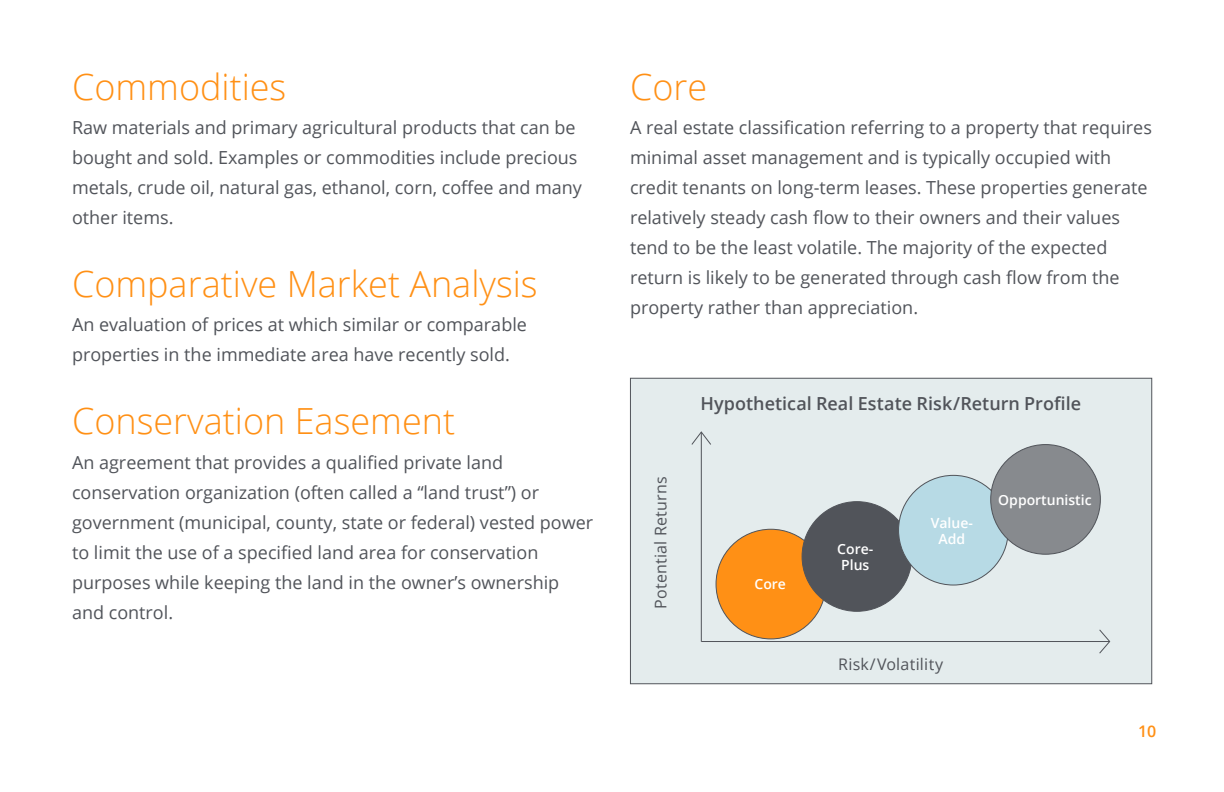
<style>
.page{position:relative;width:1224px;height:792px;background:#fff}
.page>*{position:absolute;margin:0;border:0;box-sizing:border-box;transform-origin:0 0}
.t1{font:300 36px "Open Sans";color:#ff9015}
.t2{font:18px/30px "Open Sans";color:#51545a}
.t3{font:600 18px "Open Sans";color:#51545a}
.t4{font:16px "Open Sans";letter-spacing:.015em;color:#51545a}
.t5{font:600 16px "Open Sans";color:#ff9015}
.t6{font:600 14px/16px "Open Sans";color:#fff}
</style>
<div class="page">
<div style="left:630px;top:378px;width:522px;height:306px;background:#e4eced;border:1px solid #51545a"></div>
<hr style="left:701px;top:432px;width:1px;height:210px;background:#51545a">
<svg style="left:691px;top:431px;width:20px;height:14px"></svg>
<hr style="left:701px;top:641px;width:409px;height:1px;background:#51545a">
<svg style="left:1099px;top:629px;width:11px;height:25px"></svg>
<div style="left:716px;top:529px;width:110px;height:110px;background:#ff9015;border-radius:50%"></div>
<div style="left:802px;top:502px;width:110px;height:109px;background:#51545a;border-radius:50%"></div>
<div style="left:899px;top:475px;width:109px;height:110px;background:#b7dae5;border-radius:50%"></div>
<div style="left:991px;top:445px;width:109px;height:109px;background:#878a8e;border-radius:50%"></div>
<h1 class="t1" style="left:72px;top:62px;width:216px">Commodities</h1>
<p class="t2" style="left:72px;top:112px;width:512px">Raw materials and primary agricultural products that can be bought and sold. Examples or commodities include precious metals, crude oil, natural gas, ethanol, corn, coffee and many other items.</p>
<h1 class="t1" style="left:72px;top:259px;width:467px">Comparative Market Analysis</h1>
<p class="t2" style="left:72px;top:309px;width:457px">An evaluation of prices at which similar or comparable properties in the immediate area have recently sold.</p>
<h1 class="t1" style="left:72px;top:396px;width:385px">Conservation Easement</h1>
<p class="t2" style="left:72px;top:447px;width:523px">An agreement that provides a qualified private land conservation organization (often called a “land trust”) or government (municipal, county, state or federal) vested power to limit the use of a specified land area for conservation purposes while keeping the land in the owner’s ownership and control.</p>
<h1 class="t1" style="left:630px;top:62px;width:79px">Core</h1>
<p class="t2" style="left:630px;top:112px;width:524px">A real estate classification referring to a property that requires minimal asset management and is typically occupied with credit tenants on long-term leases. These properties generate relatively steady cash flow to their owners and their values tend to be the least volatile. The majority of the expected return is likely to be generated through cash flow from the property rather than appreciation.</p>
<p class="t4" style="left:650px;top:609px;width:134px;rotate:-90deg">Potential Returns</p>
<p class="t3" style="left:700px;top:391px;width:382px">Hypothetical Real Estate Risk/Return Profile</p>
<p class="t6" style="left:755px;top:576px;width:33px">Core</p>
<p class="t6" style="left:837px;top:540px;width:38px">Core-<br>Plus</p>
<p class="t6" style="left:931px;top:514px;width:44px;text-align:center">Value-<br>Add</p>
<p class="t6" style="left:998px;top:491px;width:95px">Opportunistic</p>
<p class="t4" style="left:838px;top:654px;width:107px">Risk/Volatility</p>
<p class="t5" style="left:1138px;top:720px;width:20px">10</p>
</div>
